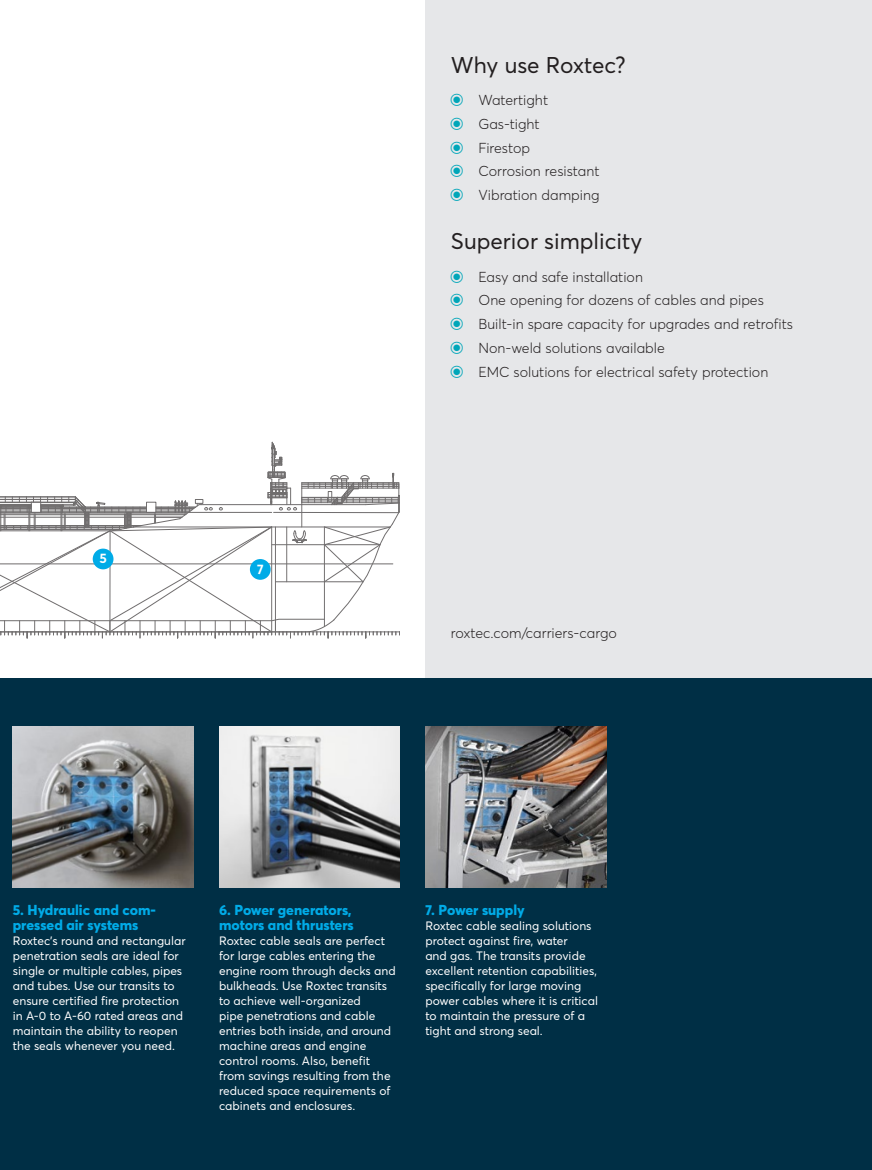
<style>
.page{position:relative;width:872px;height:1170px;background:#fff}
.page>*{position:absolute;margin:0;border:0;box-sizing:border-box;transform-origin:0 0}
.t1{font:22.5px "Averta";color:#231f20}
.t2{font:300 14.25px/23.7px "Averta";color:#231f20}
.t3{font:800 14.25px/15px "Averta";color:#00abe7}
.t4{font:700 13.5px "Averta";color:#fff}
.t5{font:12px/15px "Averta";color:#fff}
</style>
<div class="page">
<svg style="left:0;top:442px;width:400px;height:196px"></svg>
<div style="left:425px;top:0;width:447px;height:708px;background:#e6e7e9"></div>
<div style="left:0;top:678px;width:872px;height:491px;background:#002f45"></div>
<img style="left:219px;top:726px;width:181px;height:161px">
<img style="left:13px;top:726px;width:180px;height:161px">
<div style="left:250px;top:559px;width:21px;height:20px;background:#00abe7;border-radius:50%"></div>
<div style="left:93px;top:548px;width:20px;height:21px;background:#00abe7;border-radius:50%"></div>
<img style="left:425px;top:726px;width:181px;height:161px">
<p class="t4" style="left:99px;top:550px;width:9px">5</p>
<p class="t4" style="left:257px;top:560px;width:8px">7</p>
<h1 class="t1" style="left:451px;top:51px;width:176px">Why use Roxtec?</h1>
<p class="t2" style="left:478px;top:88px;width:122px">Watertight<br>Gas-tight<br>Firestop<br>Corrosion resistant<br>Vibration damping</p>
<h1 class="t1" style="left:451px;top:227px;width:193px">Superior simplicity</h1>
<p class="t2" style="left:478px;top:264px;width:316px">Easy and safe installation<br>One opening for dozens of cables and pipes Built-in spare capacity for upgrades and retrofits Non-weld solutions available<br>EMC solutions for electrical safety protection</p>
<p class="t2" style="left:451px;top:621px;width:168px">roxtec.com/carriers-cargo</p>
<p class="t3" style="left:13px;top:901px;width:145px">5. Hydraulic and com&shy;pressed air systems</p>
<p class="t5" style="left:13px;top:932px;width:174px">Roxtec’s round and rectangular penetration seals are ideal for single or multiple cables, pipes and tubes. Use our transits to ensure certified fire protection in A-0 to A-60 rated areas and maintain the ability to reopen the seals whenever you need.</p>
<p class="t3" style="left:219px;top:901px;width:136px">6. Power generators, motors and thrusters</p>
<p class="t5" style="left:219px;top:932px;width:178px">Roxtec cable seals are perfect for large cables entering the engine room through decks and bulkheads. Use Roxtec transits to achieve well-organized<br>pipe penetrations and cable entries both inside, and around machine areas and engine control rooms. Also, benefit from savings resulting from the reduced space requirements of cabinets and enclosures.</p>
<p class="t3" style="left:425px;top:901px;width:101px">7. Power supply</p>
<p class="t5" style="left:425px;top:917px;width:174px">Roxtec cable sealing solutions protect against fire, water<br>and gas. The transits provide excellent retention capabilities, specifically for large moving power cables where it is critical to maintain the pressure of a tight and strong seal.</p>
</div>
